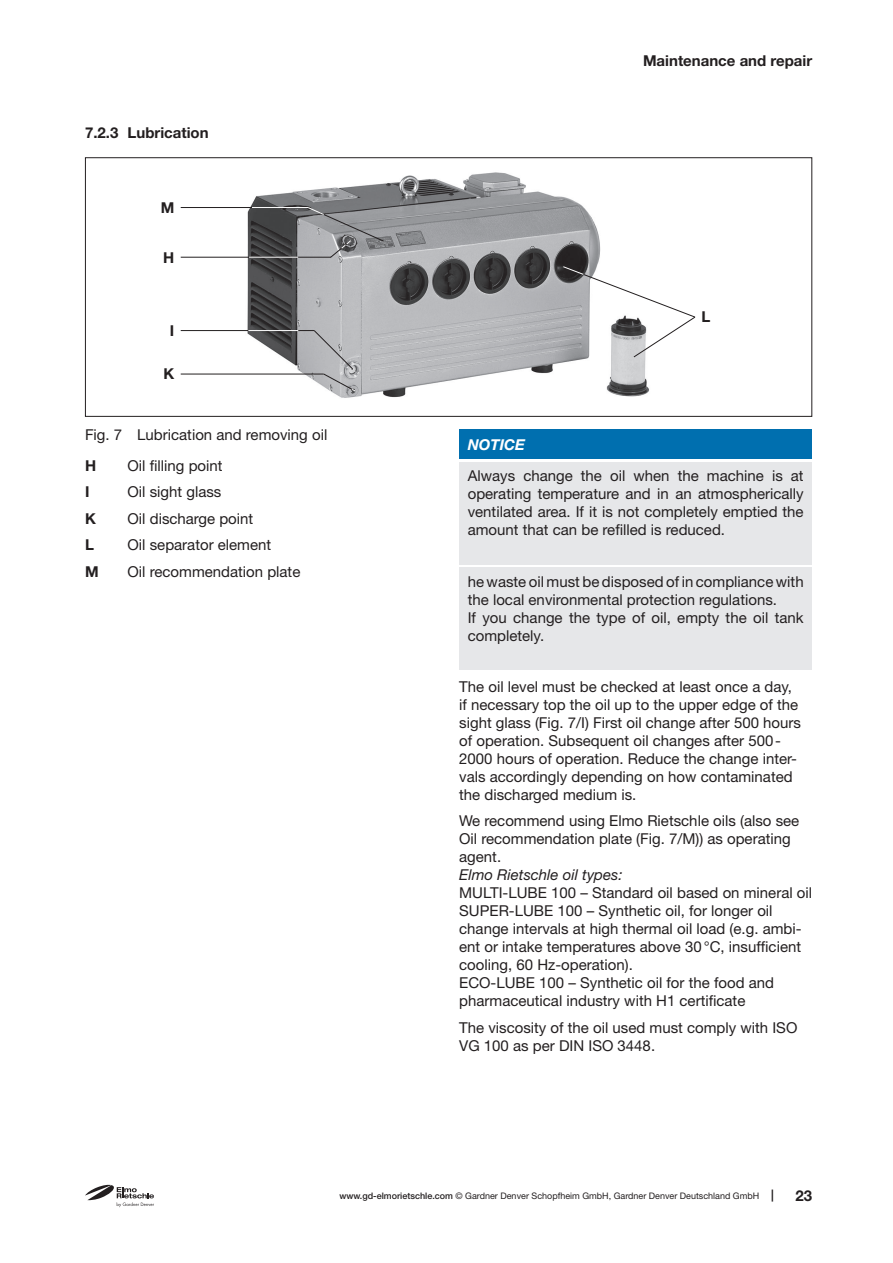
<style>
.page{position:relative;width:893px;height:1263px;background:#fff}
.page>*{position:absolute;margin:0;border:0;box-sizing:border-box;transform-origin:0 0}
.t1{font:15px/18px "Helvetica Neue LT Pro";color:#231f20}
.t2{font:700 15px "Helvetica Neue LT Pro";color:#231f20}
.t3{font:italic 15px "Helvetica Neue LT Pro";color:#231f20}
.t4{font:italic 700 15px "Helvetica Neue LT Pro";color:#fff}
.t5{font:9px "Helvetica Neue LT Pro";color:#231f20}
.s1{font-weight:500}
.s2{font-weight:700;font-size:12px}
</style>
<div class="page">
<svg style="left:85px;top:1184px;width:69px;height:23px"></svg>
<div style="left:85px;top:157px;width:727px;height:260px;border:1px solid #231f20"></div>
<img style="left:246px;top:172px;width:403px;height:226px">
<hr style="left:181px;top:257px;width:150px;height:1px;background:#231f20">
<hr style="left:181px;top:207px;width:127px;height:1px;background:#231f20">
<hr style="left:249px;top:257px;width:49px;height:1px;background:#fff">
<hr style="left:252px;top:207px;width:56px;height:1px;background:#fff">
<svg style="left:562px;top:266px;width:134px;height:92px"></svg>
<hr style="left:181px;top:330px;width:133px;height:1px;background:#231f20">
<hr style="left:248px;top:330px;width:50px;height:1px;background:#fff">
<hr style="left:181px;top:374px;width:143px;height:1px;background:#231f20">
<svg style="left:313px;top:330px;width:43px;height:62px"></svg>
<svg style="left:307px;top:207px;width:77px;height:51px"></svg>
<div style="left:459px;top:429px;width:353px;height:30px;background:#006faf"></div>
<div style="left:459px;top:462px;width:353px;height:102px;background:#e6e7e9"></div>
<div style="left:459px;top:567px;width:353px;height:102px;background:#e6e7e9"></div>
<p class="t2" style="left:85px;top:124px;width:125px">7.2.3 Lubrication</p>
<p class="t2" style="left:161px;top:198px;width:15px">M</p>
<p class="t2" style="left:163px;top:248px;width:13px">H</p>
<p class="t2" style="left:170px;top:321px;width:6px">I</p>
<p class="t2" style="left:164px;top:365px;width:12px">K</p>
<p class="t1" style="left:85px;top:426px;width:244px">Fig. 7 Lubrication and removing oil</p>
<p class="t2" style="left:85px;top:456px;width:13px">H</p>
<p class="t1" style="left:128px;top:456px;width:97px">Oil filling point</p>
<p class="t2" style="left:85px;top:483px;width:6px">I</p>
<p class="t1" style="left:128px;top:483px;width:95px">Oil sight glass</p>
<p class="t2" style="left:85px;top:509px;width:12px">K</p>
<p class="t1" style="left:128px;top:509px;width:127px">Oil discharge point</p>
<p class="t2" style="left:85px;top:536px;width:10px">L</p>
<p class="t1" style="left:128px;top:536px;width:145px">Oil separator element</p>
<p class="t2" style="left:85px;top:562px;width:15px">M</p>
<p class="t1" style="left:128px;top:562px;width:174px">Oil recommendation plate</p>
<p class="t2" style="left:643px;top:51px;width:171px">Maintenance and repair</p>
<p class="t2" style="left:701px;top:308px;width:10px">L</p>
<p class="t4" style="left:468px;top:435px;width:59px">NOTICE</p>
<p class="t1" style="left:468px;top:467px;width:337px;text-align:justify">Always change the oil when the machine is at operating temperature and in an atmospherically ventilated area. If it is not completely emptied the amount that can be refilled is reduced.</p>
<p class="t1" style="left:468px;top:572px;width:337px">he waste oil must be disposed of in compliance with the local environmental protection regulations.<br>If you change the type of oil, empty the oil tank completely.</p>
<p class="t1" style="left:459px;top:677px;width:343px">The oil level must be checked at least once a day, if necessary top the oil up to the upper edge of the sight glass (Fig. 7/I) First oil change after 500 hours of operation. Subsequent oil changes after 500- 2000 hours of operation. Reduce the change inter&shy;vals accordingly depending on how contaminated the discharged medium is.</p>
<p class="t1" style="left:459px;top:812px;width:342px">We recommend using Elmo Rietschle oils (also see<br>Oil recommendation plate (Fig. 7/M)) as operating agent.</p>
<p class="t3" style="left:459px;top:866px;width:165px">Elmo Rietschle oil types:</p>
<p class="t1" style="left:459px;top:884px;width:354px">MULTI-LUBE 100 – Standard oil based on mineral oil SUPER-LUBE 100 – Synthetic oil, for longer oil change intervals at high thermal oil load (e.g. ambi&shy;ent or intake temperatures above 30°C, insufficient cooling, 60 Hz-operation).<br>ECO-LUBE 100 – Synthetic oil for the food and pharmaceutical industry with H1 certificate</p>
<p class="t1" style="left:459px;top:1018px;width:340px">The viscosity of the oil used must comply with ISO<br>VG 100 as per DIN ISO 3448.</p>
<p class="t5" style="left:339px;top:1191px;width:436px"><span class="s1">www.gd-elmorietschle.com</span> © Gardner Denver Schopfheim GmbH, Gardner Denver Deutschland GmbH <span class="s2">|</span></p>
<p class="t2" style="left:795px;top:1187px;width:18px">23</p>
</div>
